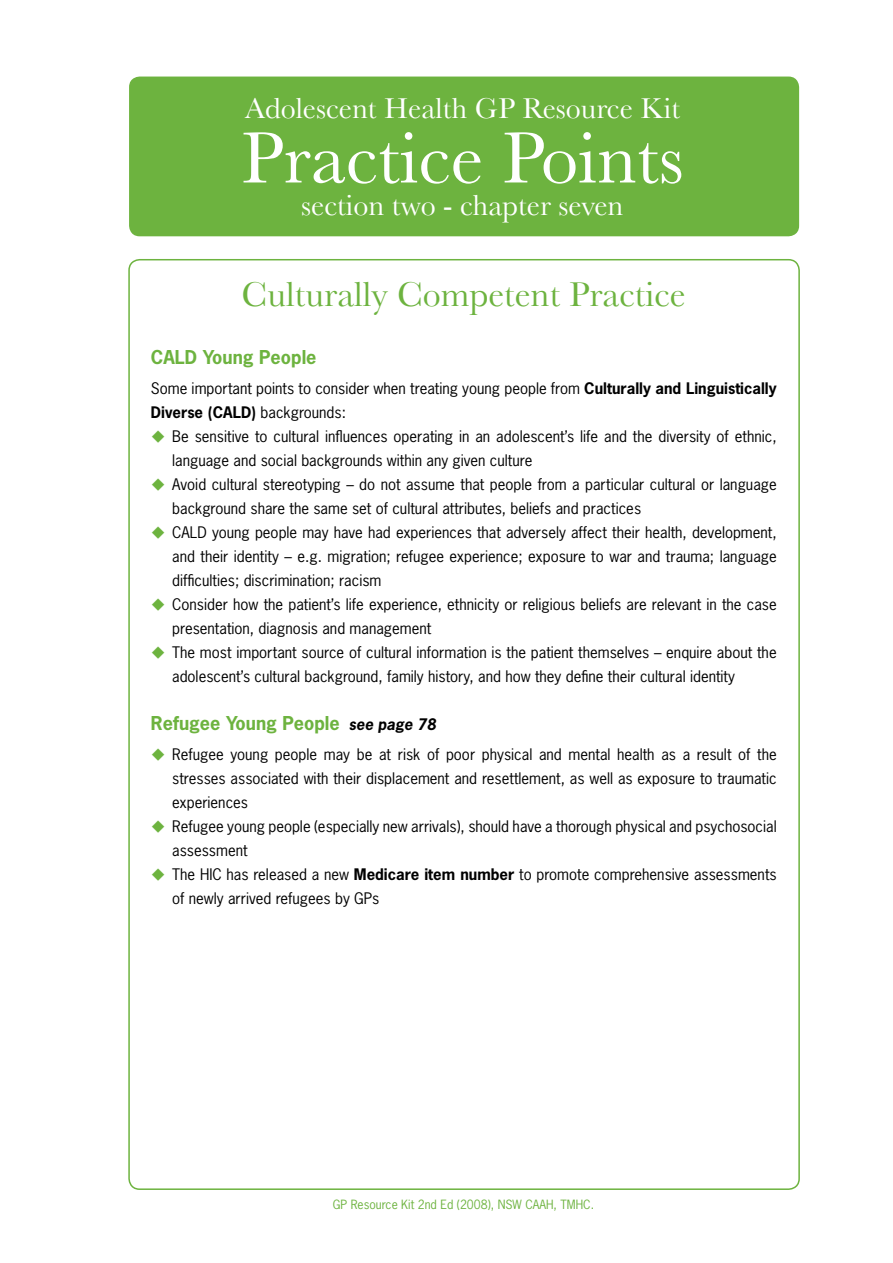
<style>
.page{position:relative;width:893px;height:1263px;background:#fff}
.page>*{position:absolute;margin:0;border:0;box-sizing:border-box;transform-origin:0 0}
.t1{font:75px "Baskerville";color:#fff}
.t2{font:36px "Baskerville";color:#6db33f}
.t3{font:30px "Baskerville";color:#fff}
.t4{font:700 18px "News Gothic";color:#6db33f}
.t5{font:15px/24px "News Gothic";color:#000}
.t6{font:700 15px "News Gothic";color:#000}
.t7{font:12px "News Gothic";color:#6db33f}
.s1{font-weight:700}
.s2{font-weight:400}
.s3{color:#6db33f}
.s4{font-style:italic;font-size:15px;color:#000}
</style>
<div class="page">
<div style="left:129px;top:77px;width:670px;height:159px;background:#6db33f;border-radius:11px"></div>
<p class="t3" style="left:245px;top:91px;width:437px">Adolescent Health GP Resource Kit</p>
<p class="t1" style="left:241px;top:114px;width:444px">Practice Points</p>
<p class="t3" style="left:301px;top:188px;width:324px">section two - chapter seven</p>
<p class="t2" style="left:242px;top:273px;width:445px">Culturally Competent Practice</p>
<p class="t4" style="left:151px;top:345px;width:167px">CALD Young People</p>
<p class="t5" style="left:151px;top:376px;width:627px">Some important points to consider when treating young people from <span class="s1">Culturally and Linguistically</span></p>
<p class="t6" style="left:151px;top:402px;width:197px">Diverse (CALD) <span class="s2">backgrounds:</span></p>
<p class="t5" style="left:172px;top:424px;width:606px;text-indent:-21px"><span class="s3">◆</span> Be sensitive to cultural influences operating in an adolescent’s life and the diversity of ethnic, language and social backgrounds within any given culture</p>
<p class="t5" style="left:172px;top:472px;width:606px;text-indent:-21px"><span class="s3">◆</span> Avoid cultural stereotyping – do not assume that people from a particular cultural or language background share the same set of cultural attributes, beliefs and practices</p>
<p class="t5" style="left:172px;top:520px;width:606px;text-align:justify;text-indent:-21px"><span class="s3">◆</span> CALD young people may have had experiences that adversely affect their health, development, and their identity – e.g. migration; refugee experience; exposure to war and trauma; language difficulties; discrimination; racism</p>
<p class="t5" style="left:172px;top:592px;width:606px;text-indent:-21px"><span class="s3">◆</span> Consider how the patient’s life experience, ethnicity or religious beliefs are relevant in the case presentation, diagnosis and management</p>
<p class="t5" style="left:172px;top:640px;width:606px;text-indent:-21px"><span class="s3">◆</span> The most important source of cultural information is the patient themselves – enquire about the adolescent’s cultural background, family history, and how they define their cultural identity</p>
<p class="t4" style="left:151px;top:711px;width:287px">Refugee Young People <span class="s4">see page 78</span></p>
<p class="t5" style="left:172px;top:742px;width:606px;text-align:justify;text-indent:-21px"><span class="s3">◆</span> Refugee young people may be at risk of poor physical and mental health as a result of the stresses associated with their displacement and resettlement, as well as exposure to traumatic experiences</p>
<p class="t5" style="left:172px;top:814px;width:606px;text-indent:-21px"><span class="s3">◆</span> Refugee young people (especially new arrivals), should have a thorough physical and psychosocial assessment</p>
<p class="t5" style="left:172px;top:862px;width:606px;text-indent:-21px"><span class="s3">◆</span> The HIC has released a new <span class="s1">Medicare item number</span> to promote comprehensive assessments of newly arrived refugees by GPs</p>
<p class="t7" style="left:333px;top:1197px;width:263px">GP Resource Kit 2nd Ed (2008), NSW CAAH, TMHC.</p>
</div>
